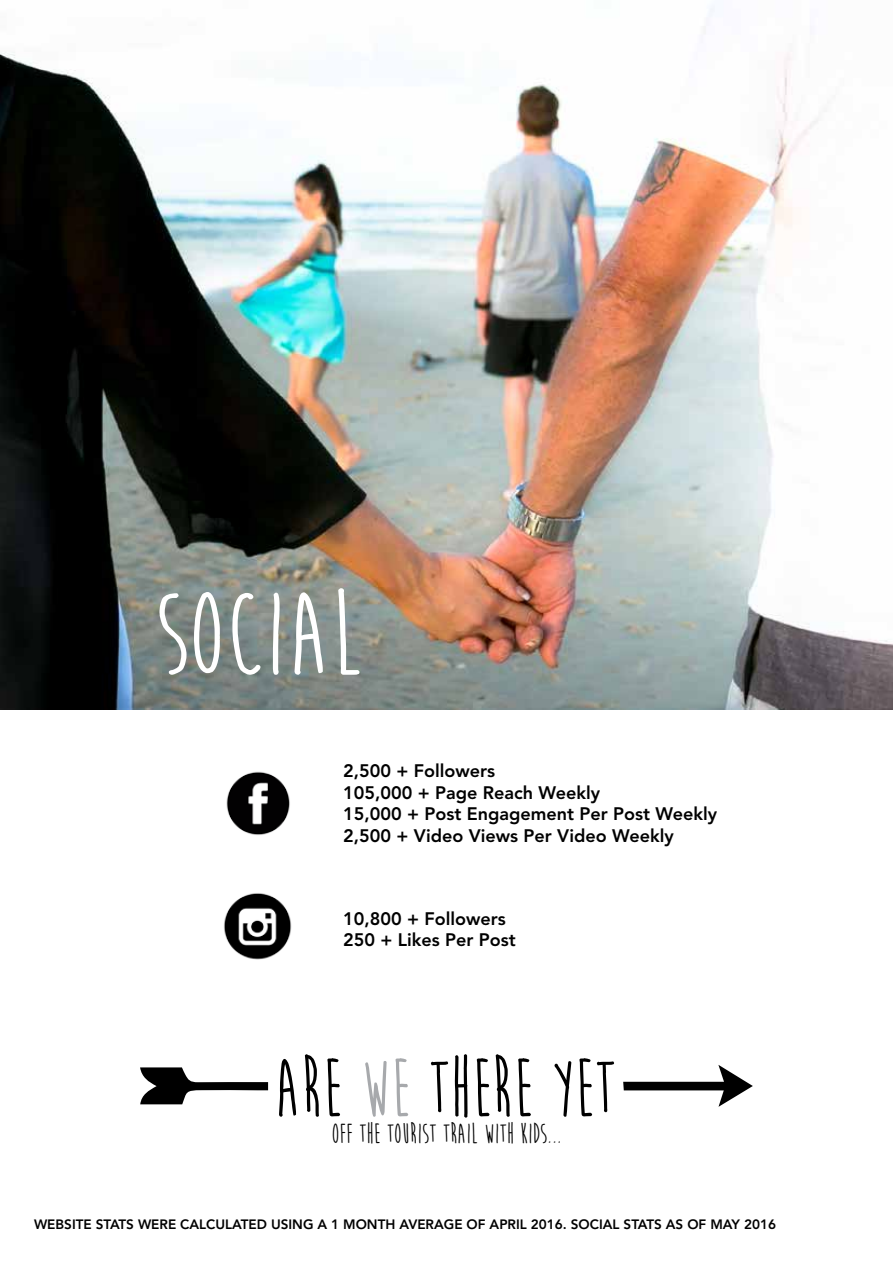
<style>
.page{position:relative;width:893px;height:1263px;background:#fff}
.page>*{position:absolute;margin:0;border:0;box-sizing:border-box;transform-origin:0 0}
.t1{font:700 84.15px "Moon Flower";color:#000;scale:.86 1}
.t2{font:700 28.8px "Moon Flower";color:#000;scale:.86 1}
.t3{font:800 18px/21.6px "Avenir LT Std";color:#000}
.t4{font:800 13.5px "Avenir LT Std";color:#000}
.s1{color:#a7a9ac}
</style>
<div class="page">
<img style="left:0;top:6px;width:893px;height:704px">
<img style="left:226px;top:771px;width:64px;height:64px">
<img style="left:224px;top:893px;width:68px;height:67px">
<svg style="left:140px;top:1067px;width:128px;height:37px"></svg>
<svg style="left:623px;top:1065px;width:130px;height:42px"></svg>
<svg style="left:159px;top:588px;width:200px;height:87px"></svg>
<p class="t3" style="left:343px;top:760px;width:375px">2,500 + Followers<br>105,000 + Page Reach Weekly<br>15,000 + Post Engagement Per Post Weekly<br>2,500 + Video Views Per Video Weekly</p>
<p class="t3" style="left:343px;top:907px;width:174px">10,800 + Followers<br>250 + Likes Per Post</p>
<h1 class="t1" style="left:274px;top:1044px;width:398px">ARE <span class="s1">WE</span> THERE YET</h1>
<h2 class="t2" style="left:332px;top:1118px;width:269px">OFF THE TOURIST TRAIL WITH KIDS...</h2>
<p class="t4" style="left:34px;top:1216px;width:744px">WEBSITE STATS WERE CALCULATED USING A 1 MONTH AVERAGE OF APRIL 2016. SOCIAL STATS AS OF MAY 2016</p>
</div>
